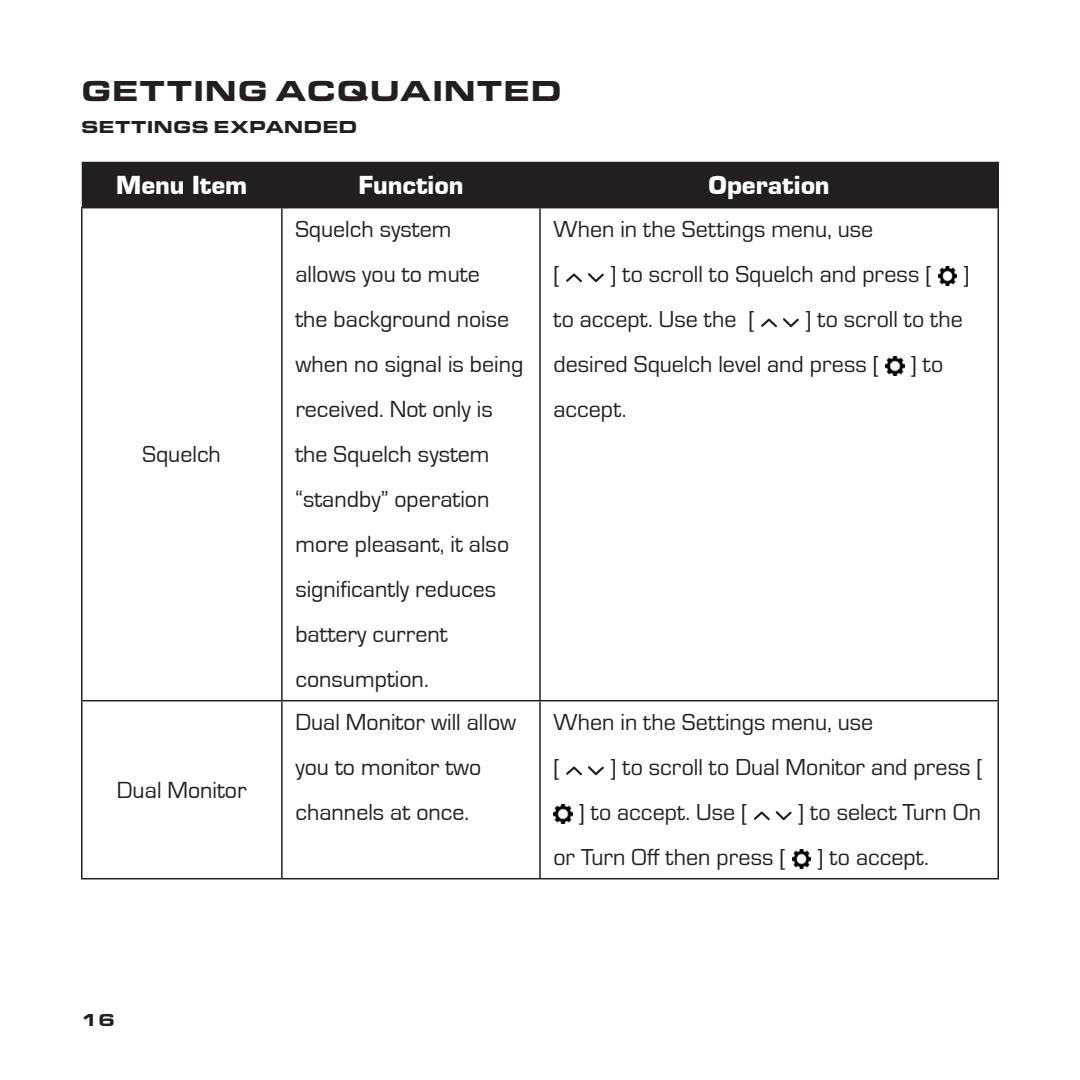
<style>
.page{position:relative;width:1080px;height:1080px;background:#fff}
.page>*{position:absolute;margin:0;border:0;box-sizing:border-box;transform-origin:0 0}
.t1{font:900 30px "Eurostile Ext";letter-spacing:.015em;color:#231f20}
.t2{font:900 27px "Eurostile";color:#fff}
.t3{font:24px/45px "Eurostile";color:#231f20}
.t4{font:24px/45px "Eurostile";color:#231f20}
.t5{font:900 18px "Eurostile Ext";color:#231f20}
</style>
<div class="page">
<div style="left:82px;top:163px;width:916px;height:44px;background:#231f20"></div>
<hr style="left:81px;top:207px;width:201px;height:1px;background:#231f20">
<hr style="left:81px;top:208px;width:1px;height:492px;background:#231f20">
<hr style="left:282px;top:207px;width:258px;height:1px;background:#231f20">
<hr style="left:281px;top:208px;width:2px;height:492px;background:#231f20">
<hr style="left:540px;top:207px;width:459px;height:1px;background:#231f20">
<hr style="left:539px;top:208px;width:2px;height:492px;background:#231f20">
<hr style="left:998px;top:208px;width:1px;height:492px;background:#231f20">
<hr style="left:81px;top:700px;width:201px;height:1px;background:#231f20">
<hr style="left:81px;top:701px;width:1px;height:177px;background:#231f20">
<hr style="left:282px;top:700px;width:258px;height:1px;background:#231f20">
<hr style="left:281px;top:701px;width:2px;height:177px;background:#231f20">
<hr style="left:540px;top:700px;width:459px;height:1px;background:#231f20">
<hr style="left:539px;top:701px;width:2px;height:177px;background:#231f20">
<hr style="left:998px;top:701px;width:1px;height:177px;background:#231f20">
<hr style="left:81px;top:878px;width:201px;height:1px;background:#231f20">
<hr style="left:282px;top:878px;width:258px;height:1px;background:#231f20">
<hr style="left:540px;top:878px;width:459px;height:1px;background:#231f20">
<hr style="left:82px;top:162px;width:200px;height:1px;background:#231f20">
<hr style="left:282px;top:162px;width:258px;height:1px;background:#231f20">
<hr style="left:540px;top:162px;width:459px;height:1px;background:#231f20">
<hr style="left:539px;top:163px;width:2px;height:44px;background:#231f20">
<hr style="left:998px;top:163px;width:1px;height:44px;background:#231f20">
<svg style="left:566px;top:273px;width:16px;height:9px"></svg>
<svg style="left:588px;top:273px;width:16px;height:9px"></svg>
<img style="left:938px;top:267px;width:19px;height:18px">
<svg style="left:761px;top:318px;width:16px;height:9px"></svg>
<svg style="left:783px;top:318px;width:16px;height:9px"></svg>
<img style="left:886px;top:357px;width:18px;height:18px">
<svg style="left:566px;top:766px;width:16px;height:9px"></svg>
<svg style="left:588px;top:766px;width:16px;height:9px"></svg>
<img style="left:554px;top:805px;width:18px;height:18px">
<svg style="left:754px;top:811px;width:16px;height:9px"></svg>
<svg style="left:776px;top:811px;width:16px;height:9px"></svg>
<img style="left:792px;top:850px;width:19px;height:18px">
<p class="t1" style="left:81px;top:68px;width:483px">GETTING ACQUAINTED</p>
<p class="t5" style="left:81px;top:114px;width:278px">SETTINGS EXPANDED</p>
<p class="t2" style="left:116px;top:171px;width:133px">Menu Item</p>
<p class="t2" style="left:358px;top:171px;width:106px">Function</p>
<p class="t2" style="left:709px;top:171px;width:123px">Operation</p>
<p class="t3" style="left:143px;top:432px;width:80px">Squelch</p>
<p class="t3" style="left:117px;top:768px;width:131px">Dual Monitor</p>
<p class="t3" style="left:295px;top:207px;width:229px">Squelch system<br>allows you to mute<br>the background noise when no signal is being received. Not only is the Squelch system “standby” operation more pleasant, it also significantly reduces battery current consumption.</p>
<p class="t4" style="left:553px;top:206px;width:321px">When in the Settings menu, use [</p>
<p class="t4" style="left:610px;top:251px;width:324px">] to scroll to Squelch and press [</p>
<p class="t4" style="left:963px;top:251px;width:8px">]</p>
<p class="t4" style="left:553px;top:296px;width:203px">to accept. Use the [</p>
<p class="t4" style="left:554px;top:296px;width:411px;text-indent:251px">] to scroll to the desired Squelch level and press [</p>
<p class="t4" style="left:910px;top:341px;width:35px">] to</p>
<p class="t4" style="left:554px;top:386px;width:74px">accept.</p>
<p class="t3" style="left:295px;top:700px;width:222px">Dual Monitor will allow you to monitor two channels at once.</p>
<p class="t4" style="left:554px;top:699px;width:321px">When in the Settings menu, use [</p>
<p class="t4" style="left:578px;top:744px;width:407px;text-indent:32px">] to scroll to Dual Monitor and press [ ] to accept. Use [</p>
<p class="t4" style="left:798px;top:789px;width:185px">] to select Turn On</p>
<p class="t4" style="left:554px;top:834px;width:234px">or Turn Off then press [</p>
<p class="t4" style="left:817px;top:834px;width:114px">] to accept.</p>
<p class="t5" style="left:81px;top:1006px;width:36px">16</p>
</div>
